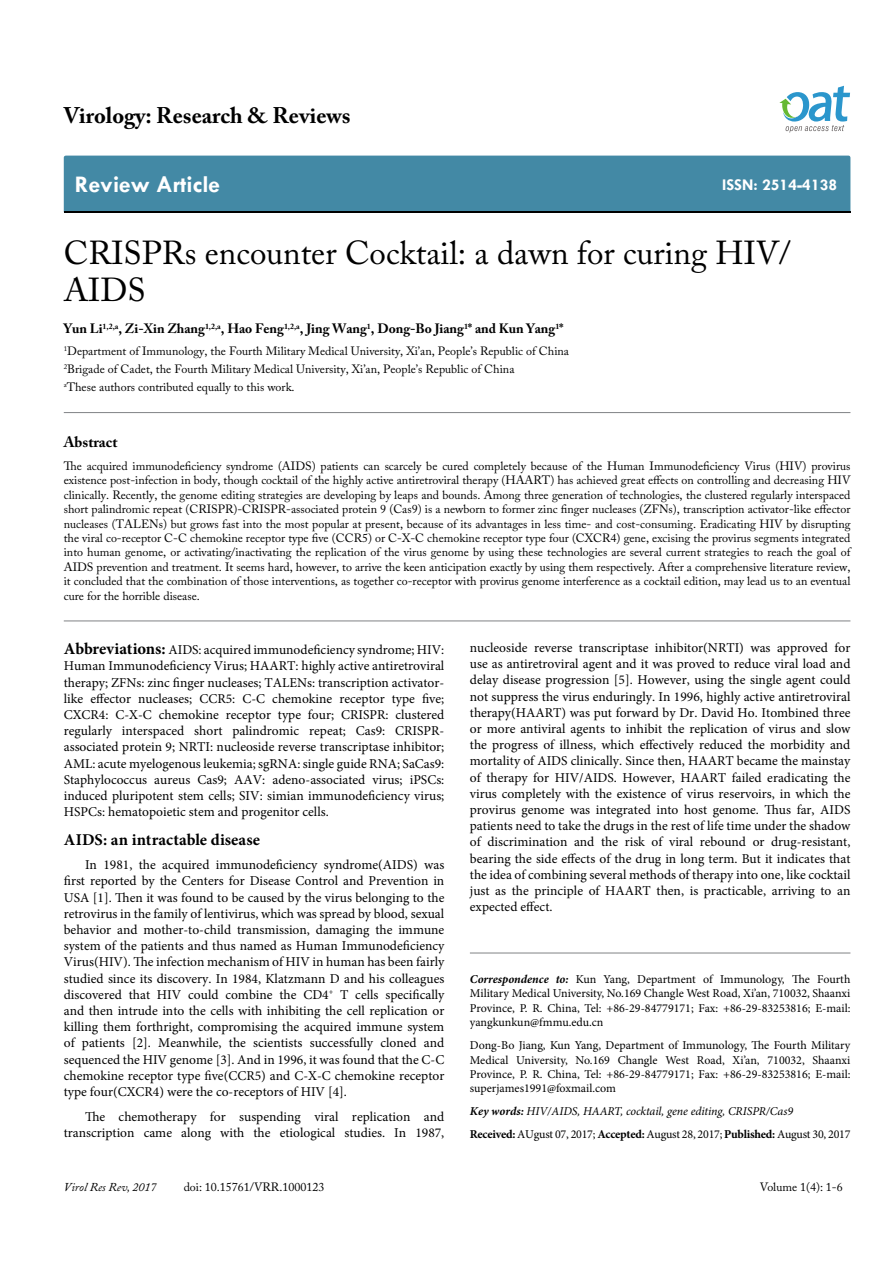
<style>
.page{position:relative;width:893px;height:1263px;background:#fff}
.page>*{position:absolute;margin:0;border:0;box-sizing:border-box;transform-origin:0 0}
.t1{font:33px/37.5px "Adobe Caslon Pro";color:#000}
.t2{font:700 24px "Tw Cen";color:#fff}
.t3{font:700 22.5px "Adobe Caslon Pro";color:#000}
.t4{font:700 16.5px "Minion Pro";letter-spacing:.005em;color:#000}
.t5{font:700 16.5px "Tw Cen";color:#fff}
.t6{font:700 15px "Adobe Caslon Pro";color:#000}
.t7{font:13.5px/16.2px "Minion Pro";color:#000;text-align:justify}
.t8{font:700 13.5px "Adobe Caslon Pro";color:#000}
.t9{font:12px/14.4px "Adobe Caslon Pro";color:#000}
.t10{font:12px/14.4px "Minion Pro";color:#000;text-align:justify}
.t11{font:italic 12px/23px "Minion Pro";letter-spacing:-.005em;color:#000}
.t12{font:italic 12px "Adobe Caslon Pro";color:#000}
.s1{font-weight:700;font-size:16.5px}
.s2{font-weight:700;font-style:italic}
.s3{font-weight:700}
.s4{font-weight:700;font-style:normal}
.s5{font-style:normal}
</style>
<div class="page">
<div style="left:64px;top:156px;width:786px;height:56px;background:#4389a5"></div>
<svg style="left:779px;top:86px;width:71px;height:47px"></svg>
<hr style="left:64px;top:621px;width:786px;height:1px;background:#808285">
<hr style="left:64px;top:412px;width:786px;height:1px;background:#808285">
<hr style="left:470px;top:953px;width:380px;height:1px;background:#808285">
<h3 class="t3" style="left:64px;top:102px;width:288px">Virology: Research &amp; Reviews</h3>
<h2 class="t2" style="left:75px;top:170px;width:147px">Review Article</h2>
<p class="t5" style="left:722px;top:174px;width:117px">ISSN: 2514-4138</p>
<h1 class="t1" style="left:64px;top:233px;width:728px">CRISPRs encounter Cocktail: a dawn for curing HIV/<br>AIDS</h1>
<p class="t8" style="left:64px;top:320px;width:501px">Yun Li<sup>1,2,a</sup>, Zi-Xin Zhang<sup>1,2,a</sup>, Hao Feng<sup>1,2,a</sup>, Jing Wang<sup>1</sup>, Dong-Bo Jiang<sup>1</sup>* and Kun Yang<sup>1</sup>*</p>
<p class="t9" style="left:64px;top:342px;width:507px;line-height:18px"><sup>1</sup>Department of Immunology, the Fourth Military Medical University, Xi’an, People’s Republic of China<br><sup>2</sup>Brigade of Cadet, the Fourth Military Medical University, Xi’an, People’s Republic of China<br><sup>a</sup>These authors contributed equally to this work.</p>
<p class="t6" style="left:64px;top:433px;width:55px">Abstract</p>
<p class="t9" style="left:64px;top:459px;width:788px;text-align:justify">The acquired immunodeficiency syndrome (AIDS) patients can scarcely be cured completely because of the Human Immunodeficiency Virus (HIV) provirus existence post-infection in body, though cocktail of the highly active antiretroviral therapy (HAART) has achieved great effects on controlling and decreasing HIV clinically. Recently, the genome editing strategies are developing by leaps and bounds. Among three generation of technologies, the clustered regularly interspaced short palindromic repeat (CRISPR)-CRISPR-associated protein 9 (Cas9) is a newborn to former zinc finger nucleases (ZFNs), transcription activator-like effector nucleases (TALENs) but grows fast into the most popular at present, because of its advantages in less time- and cost-consuming. Eradicating HIV by disrupting the viral co-receptor C-C chemokine receptor type five (CCR5) or C-X-C chemokine receptor type four (CXCR4) gene, excising the provirus segments integrated into human genome, or activating/inactivating the replication of the virus genome by using these technologies are several current strategies to reach the goal of AIDS prevention and treatment. It seems hard, however, to arrive the keen anticipation exactly by using them respectively. After a comprehensive literature review, it concluded that the combination of those interventions, as together co-receptor with provirus genome interference as a cocktail edition, may lead us to an eventual cure for the horrible disease.</p>
<p class="t7" style="left:64px;top:642px;width:382px"><span class="s1">Abbreviations:</span> AIDS: acquired immunodeficiency syndrome; HIV:<br>Human Immunodeficiency Virus; HAART: highly active antiretroviral therapy; ZFNs: zinc finger nucleases; TALENs: transcription activator&shy;like effector nucleases; CCR5: C-C chemokine receptor type five; CXCR4: C-X-C chemokine receptor type four; CRISPR: clustered regularly interspaced short palindromic repeat; Cas9: CRISPR&shy;associated protein 9; NRTI: nucleoside reverse transcriptase inhibitor; AML: acute myelogenous leukemia; sgRNA: single guide RNA; SaCas9:<br>Staphylococcus aureus Cas9; AAV: adeno-associated virus; iPSCs: induced pluripotent stem cells; SIV: simian immunodeficiency virus; HSPCs: hematopoietic stem and progenitor cells.</p>
<p class="t4" style="left:64px;top:828px;width:198px">AIDS: an intractable disease</p>
<p class="t7" style="left:64px;top:857px;width:382px;text-indent:21px">In 1981, the acquired immunodeficiency syndrome(AIDS) was first reported by the Centers for Disease Control and Prevention in USA [1]. Then it was found to be caused by the virus belonging to the retrovirus in the family of lentivirus, which was spread by blood, sexual behavior and mother-to-child transmission, damaging the immune system of the patients and thus named as Human Immunodeficiency Virus(HIV). The infection mechanism of HIV in human has been fairly studied since its discovery. In 1984, Klatzmann D and his colleagues discovered that HIV could combine the CD4<sup>+</sup> T cells specifically and then intrude into the cells with inhibiting the cell replication or killing them forthright, compromising the acquired immune system of patients [2]. Meanwhile, the scientists successfully cloned and sequenced the HIV genome [3]. And in 1996, it was found that the C-C chemokine receptor type five(CCR5) and C-X-C chemokine receptor type four(CXCR4) were the co-receptors of HIV [4].</p>
<p class="t7" style="left:64px;top:1108px;width:382px;text-align:right">The chemotherapy for suspending viral replication and transcription came along with the etiological studies. In 1987,</p>
<p class="t7" style="left:470px;top:640px;width:382px">nucleoside reverse transcriptase inhibitor(NRTI) was approved for use as antiretroviral agent and it was proved to reduce viral load and delay disease progression [5]. However, using the single agent could not suppress the virus enduringly. In 1996, highly active antiretroviral therapy(HAART) was put forward by Dr. David Ho. Itombined three or more antiviral agents to inhibit the replication of virus and slow the progress of illness, which effectively reduced the morbidity and mortality of AIDS clinically. Since then, HAART became the mainstay of therapy for HIV/AIDS. However, HAART failed eradicating the virus completely with the existence of virus reservoirs, in which the provirus genome was integrated into host genome. Thus far, AIDS patients need to take the drugs in the rest of life time under the shadow of discrimination and the risk of viral rebound or drug-resistant, bearing the side effects of the drug in long term. But it indicates that the idea of combining several methods of therapy into one, like cocktail just as the principle of HAART then, is practicable, arriving to an expected effect.</p>
<p class="t10" style="left:470px;top:972px;width:382px"><span class="s2">Correspondence to:</span> Kun Yang, Department of Immunology, The Fourth Military Medical University, No.169 Changle West Road, Xi’an, 710032, Shaanxi Province, P. R. China, Tel: +86-29-84779171; Fax: +86-29-83253816; E-mail: yangkunkun@fmmu.edu.cn</p>
<p class="t10" style="left:470px;top:1038px;width:382px">Dong-Bo Jiang, Kun Yang, Department of Immunology, The Fourth Military Medical University, No.169 Changle West Road, Xi’an, 710032, Shaanxi Province, P. R. China, Tel: +86-29-84779171; Fax: +86-29-83253816; E-mail: superjames1991@foxmail.com</p>
<p class="t11" style="left:470px;top:1100px;width:382px"><span class="s3">Key words:</span> HIV/AIDS, HAART, cocktail, gene editing, CRISPR/Cas9<br><span class="s4">Received:</span> <span class="s5">AUgust 07, 2017;</span> <span class="s4">Accepted:</span> <span class="s5">August 28, 2017;</span> <span class="s4">Published:</span> <span class="s5">August 30, 2017</span></p>
<p class="t12" style="left:64px;top:1180px;width:94px">Virol Res Rev, 2017</p>
<p class="t9" style="left:184px;top:1180px;width:142px">doi: 10.15761/VRR.1000123</p>
<p class="t9" style="left:760px;top:1180px;width:84px">Volume 1(4): 1-6</p>
</div>
